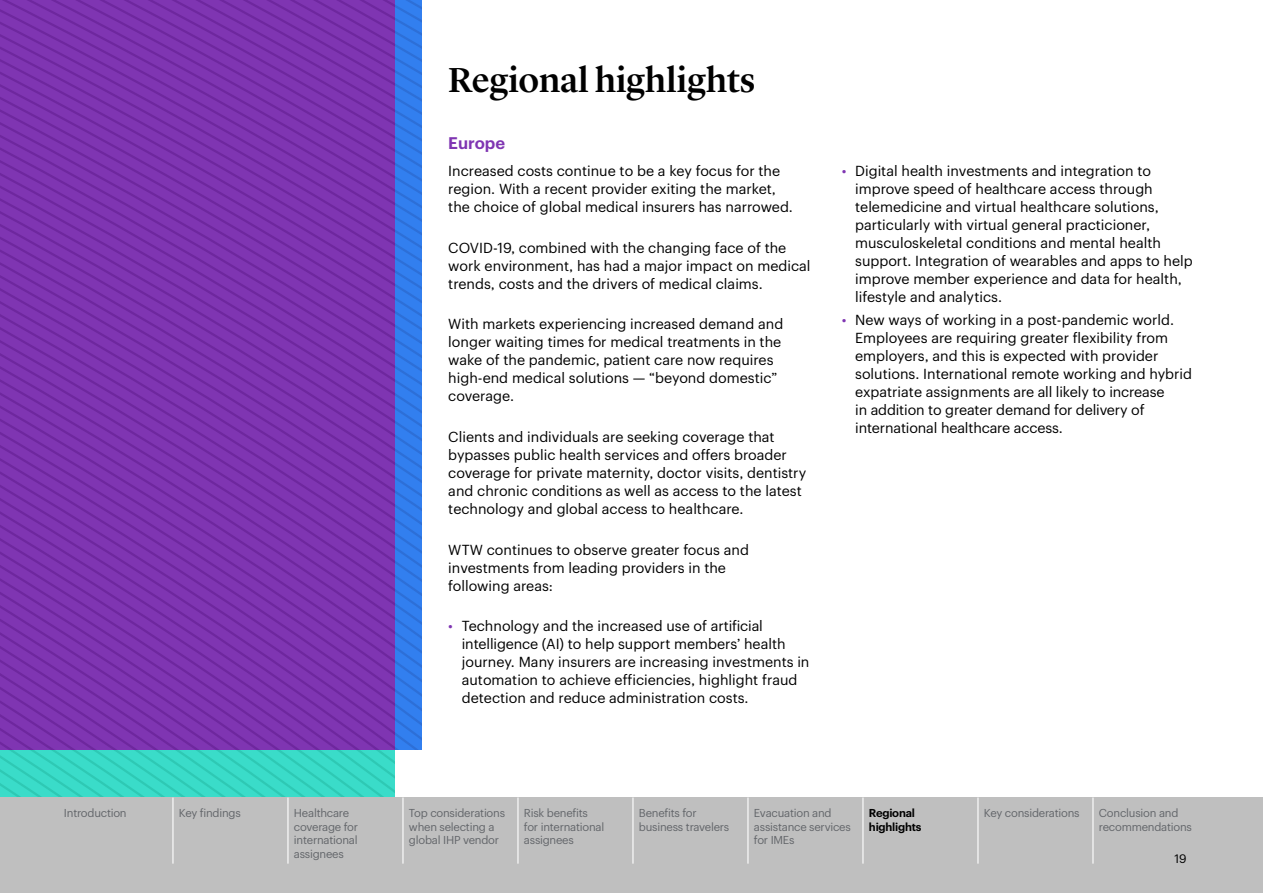
<style>
.page{position:relative;width:1263px;height:893px;background:#fff}
.page>*{position:absolute;margin:0;border:0;box-sizing:border-box;transform-origin:0 0}
.t1{font:500 36px "Lyon Display";color:#000}
.t2{font:600 16.5px "Graphik";color:#7f35b2}
.t3{font:14.25px/18px "Graphik";color:#000}
.t4{font:12px "Graphik";color:#000}
.t5{font:11.25px/13.5px "Graphik";letter-spacing:-.02em;color:#63666a}
.t6{font:600 11.25px/13.5px "Graphik";letter-spacing:-.02em;color:#000}
.s1{color:#7f35b2}
</style>
<div class="page">
<svg style="left:0;top:643px;width:421px;height:154px;background:#49bac8"></svg>
<svg style="left:0;top:724px;width:394px;height:18px;background:#7b32ae"></svg>
<svg style="left:0;top:705px;width:394px;height:19px;background:#7b32ad"></svg>
<svg style="left:0;top:686px;width:394px;height:19px;background:#7b32ad"></svg>
<svg style="left:0;top:667px;width:394px;height:19px;background:#7b32ad"></svg>
<svg style="left:0;top:649px;width:394px;height:18px;background:#7b32ad"></svg>
<svg style="left:0;top:631px;width:394px;height:18px;background:#7b32ad"></svg>
<svg style="left:0;top:612px;width:394px;height:19px;background:#7b32ad"></svg>
<svg style="left:0;top:594px;width:394px;height:18px;background:#7b32ad"></svg>
<svg style="left:0;top:0;width:394px;height:594px;background:#7b32ad"></svg>
<svg style="left:20px;top:0;width:374px;height:576px;background:#7b32ad"></svg>
<svg style="left:47px;top:0;width:347px;height:558px;background:#7b32ad"></svg>
<svg style="left:75px;top:0;width:319px;height:540px;background:#7b32ad"></svg>
<svg style="left:102px;top:0;width:292px;height:522px;background:#7b32ad"></svg>
<svg style="left:129px;top:0;width:265px;height:504px;background:#7b32ad"></svg>
<svg style="left:156px;top:0;width:238px;height:486px;background:#7b32ad"></svg>
<svg style="left:183px;top:0;width:211px;height:468px;background:#7b32ad"></svg>
<svg style="left:210px;top:0;width:184px;height:451px;background:#7b32ad"></svg>
<svg style="left:237px;top:0;width:157px;height:433px;background:#7b32ad"></svg>
<svg style="left:263px;top:0;width:131px;height:416px;background:#7b32ad"></svg>
<svg style="left:290px;top:0;width:131px;height:398px;background:#6c40b9"></svg>
<div style="left:0;top:797px;width:1263px;height:96px;background:#bfbfbf"></div>
<hr style="left:172px;top:797px;width:2px;height:67px;background:#fff">
<hr style="left:287px;top:797px;width:1px;height:67px;background:#fff">
<hr style="left:402px;top:797px;width:1px;height:67px;background:#fff">
<hr style="left:517px;top:797px;width:1px;height:67px;background:#fff">
<hr style="left:632px;top:797px;width:1px;height:67px;background:#fff">
<hr style="left:747px;top:797px;width:1px;height:67px;background:#fff">
<hr style="left:862px;top:797px;width:1px;height:67px;background:#fff">
<hr style="left:977px;top:797px;width:1px;height:67px;background:#fff">
<hr style="left:1092px;top:797px;width:1px;height:67px;background:#fff">
<h1 class="t1" style="left:448px;top:53px;width:309px">Regional highlights</h1>
<p class="t2" style="left:448px;top:131px;width:58px">Europe</p>
<p class="t3" style="left:448px;top:161px;width:346px">Increased costs continue to be a key focus for the region. With a recent provider exiting the market, the choice of global medical insurers has narrowed.</p>
<p class="t3" style="left:448px;top:238px;width:364px">COVID-19, combined with the changing face of the work environment, has had a major impact on medical trends, costs and the drivers of medical claims.</p>
<p class="t3" style="left:448px;top:314px;width:336px">With markets experiencing increased demand and longer waiting times for medical treatments in the wake of the pandemic, patient care now requires high-end medical solutions — “beyond domestic” coverage.</p>
<p class="t3" style="left:448px;top:427px;width:359px">Clients and individuals are seeking coverage that bypasses public health services and offers broader coverage for private maternity, doctor visits, dentistry and chronic conditions as well as access to the latest technology and global access to healthcare.</p>
<p class="t3" style="left:448px;top:539px;width:302px">WTW continues to observe greater focus and investments from leading providers in the following areas:</p>
<p class="t3" style="left:462px;top:616px;width:349px;text-indent:-14px"><span class="s1">•</span> Technology and the increased use of artificial intelligence (AI) to help support members’ health journey. Many insurers are increasing investments in automation to achieve efficiencies, highlight fraud detection and reduce administration costs.</p>
<p class="t3" style="left:855px;top:161px;width:339px;text-indent:-14px"><span class="s1">•</span> Digital health investments and integration to improve speed of healthcare access through telemedicine and virtual healthcare solutions, particularly with virtual general practicioner, musculoskeletal conditions and mental health support. Integration of wearables and apps to help improve member experience and data for health, lifestyle and analytics.</p>
<p class="t3" style="left:855px;top:310px;width:338px;text-indent:-14px"><span class="s1">•</span> New ways of working in a post-pandemic world.<br>Employees are requiring greater flexibility from employers, and this is expected with provider solutions. International remote working and hybrid expatriate assignments are all likely to increase<br>in addition to greater demand for delivery of international healthcare access.</p>
<p class="t5" style="left:64px;top:805px;width:64px">Introduction</p>
<p class="t5" style="left:179px;top:805px;width:63px">Key findings</p>
<p class="t5" style="left:294px;top:805px;width:66px">Healthcare coverage for international assignees</p>
<p class="t5" style="left:409px;top:805px;width:98px">Top considerations when selecting a global IHP vendor</p>
<p class="t5" style="left:524px;top:805px;width:82px">Risk benefits for international assignees</p>
<p class="t5" style="left:639px;top:805px;width:92px">Benefits for business travelers</p>
<p class="t5" style="left:754px;top:805px;width:98px">Evacuation and assistance services for IMEs</p>
<p class="t6" style="left:869px;top:805px;width:54px">Regional highlights</p>
<p class="t5" style="left:984px;top:805px;width:97px">Key considerations</p>
<p class="t5" style="left:1099px;top:805px;width:95px">Conclusion and recommendations</p>
<p class="t4" style="left:1174px;top:849px;width:14px">19</p>
</div>
